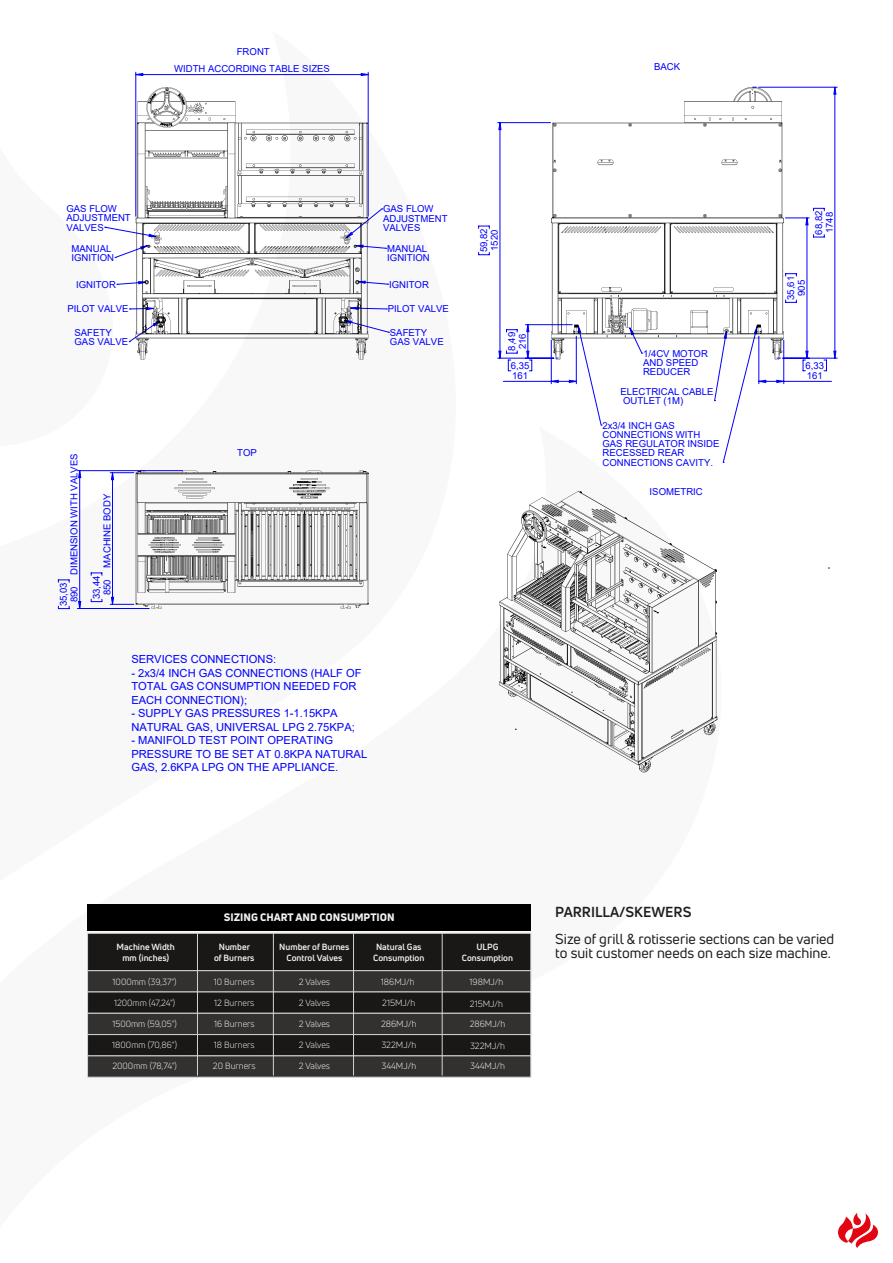
<style>
.page{position:relative;width:893px;height:1263px;background:#fff}
.page>*{position:absolute;margin:0;border:0;box-sizing:border-box;transform-origin:0 0}
.t1{font:14.25px/13.5px "Uni Neue";color:#1d1d1b}
.t2{font:700 14.25px "Uni Neue";color:#1d1d1b}
.t3{font:11.1px/13.5px "Arial";color:#00f}
.t4{font:800 10.65px "Uni Neue";color:#f2f2f1}
.t5{font:9.6px/9.3px "Arial";color:#00f}
.t6{font:8.85px "Uni Neue";color:#f2f2f1}
.t7{font:700 8.85px/10.6px "Uni Neue";color:#f2f2f1;text-align:center}
</style>
<div class="page">
<svg style="left:838px;top:1213px;width:40px;height:35px"></svg>
<div style="left:87px;top:933px;width:444px;height:38px;background:#191817;border:1px solid #d3d3d3"></div>
<div style="left:87px;top:970px;width:444px;height:22px;background:#333130;border:1px solid #d3d3d3"></div>
<div style="left:87px;top:992px;width:444px;height:21px;background:#191817"></div>
<div style="left:88px;top:905px;width:443px;height:26px;background:#000"></div>
<div style="left:87px;top:1013px;width:444px;height:22px;background:#333130;border:1px solid #d3d3d3"></div>
<div style="left:87px;top:1034px;width:444px;height:22px;background:#191817;border:1px solid #d3d3d3"></div>
<div style="left:87px;top:1056px;width:444px;height:21px;background:#333130"></div>
<hr style="left:197px;top:933px;width:1px;height:142px;background:#d3d3d3">
<hr style="left:273px;top:933px;width:1px;height:142px;background:#d3d3d3">
<hr style="left:353px;top:933px;width:1px;height:142px;background:#d3d3d3">
<hr style="left:442px;top:933px;width:1px;height:142px;background:#d3d3d3">
<svg style="left:824px;top:360px;width:3px;height:11px"></svg>
<hr style="left:784px;top:381px;width:47px;height:1px;background:#00f">
<svg style="left:508px;top:360px;width:3px;height:11px"></svg>
<hr style="left:503px;top:381px;width:48px;height:1px;background:#00f">
<hr style="left:783px;top:358px;width:54px;height:1px;background:#00f">
<hr style="left:759px;top:87px;width:78px;height:1px;background:#00f">
<svg style="left:478px;top:252px;width:12px;height:3px"></svg>
<svg style="left:478px;top:226px;width:12px;height:2px"></svg>
<hr style="left:498px;top:358px;width:56px;height:1px;background:#00f">
<hr style="left:498px;top:122px;width:53px;height:1px;background:#00f">
<svg style="left:525px;top:359px;width:284px;height:104px"></svg>
<svg style="left:499px;top:87px;width:337px;height:271px"></svg>
<svg style="left:551px;top:87px;width:233px;height:272px"></svg>
<svg style="left:499px;top:491px;width:218px;height:281px"></svg>
<hr style="left:136px;top:72px;width:1px;height:144px;background:#00f">
<hr style="left:368px;top:72px;width:1px;height:144px;background:#00f">
<svg style="left:368px;top:308px;width:19px;height:2px"></svg>
<svg style="left:129px;top:308px;width:7px;height:2px"></svg>
<svg style="left:368px;top:282px;width:21px;height:3px"></svg>
<svg style="left:117px;top:282px;width:19px;height:3px"></svg>
<svg style="left:135px;top:73px;width:234px;height:3px"></svg>
<svg style="left:136px;top:87px;width:232px;height:272px"></svg>
<svg style="left:129px;top:320px;width:31px;height:22px"></svg>
<svg style="left:344px;top:320px;width:46px;height:14px"></svg>
<svg style="left:346px;top:208px;width:37px;height:30px"></svg>
<svg style="left:356px;top:245px;width:31px;height:9px"></svg>
<svg style="left:104px;top:217px;width:53px;height:20px"></svg>
<svg style="left:115px;top:245px;width:33px;height:13px"></svg>
<svg style="left:58px;top:606px;width:12px;height:3px"></svg>
<svg style="left:58px;top:580px;width:12px;height:2px"></svg>
<hr style="left:77px;top:470px;width:106px;height:1px;background:#00f">
<hr style="left:77px;top:608px;width:72px;height:1px;background:#00f">
<svg style="left:78px;top:470px;width:291px;height:139px"></svg>
<p class="t5" style="left:237px;top:47px;width:34px">FRONT</p>
<p class="t5" style="left:174px;top:64px;width:157px">WIDTH ACCORDING TABLE SIZES</p>
<p class="t5" style="left:654px;top:62px;width:28px">BACK</p>
<p class="t5" style="left:66px;top:204px;width:66px">GAS FLOW<br>ADJUSTMENT<br>VALVES</p>
<p class="t5" style="left:383px;top:204px;width:66px">GAS FLOW<br>ADJUSTMENT<br>VALVES</p>
<p class="t5" style="left:72px;top:244px;width:44px">MANUAL<br>IGNITION</p>
<p class="t5" style="left:387px;top:244px;width:44px">MANUAL<br>IGNITION</p>
<p class="t5" style="left:76px;top:280px;width:41px">IGNITOR</p>
<p class="t5" style="left:389px;top:280px;width:41px">IGNITOR</p>
<p class="t5" style="left:67px;top:304px;width:63px">PILOT VALVE</p>
<p class="t5" style="left:388px;top:304px;width:63px">PILOT VALVE</p>
<p class="t5" style="left:75px;top:328px;width:55px">SAFETY<br>GAS VALVE</p>
<p class="t5" style="left:390px;top:328px;width:55px">SAFETY<br>GAS VALVE</p>
<p class="t5" style="left:58px;top:602px;width:150px;line-height:10.6px;text-indent:-4px;rotate:-90deg">35,03<br>890 DIMENSION WITH VALVES</p>
<p class="t5" style="left:91px;top:595px;width:103px;line-height:10.6px;text-indent:-4px;rotate:-90deg">33,44<br>850 MACHINE BODY</p>
<p class="t5" style="left:237px;top:448px;width:21px">TOP</p>
<p class="t3" style="left:131px;top:652px;width:146px">SERVICES CONNECTIONS:</p>
<p class="t3" style="left:131px;top:666px;width:232px">- 2x3/4 INCH GAS CONNECTIONS (HALF OF<br>TOTAL GAS CONSUMPTION NEEDED FOR<br>EACH CONNECTION);</p>
<p class="t3" style="left:131px;top:706px;width:225px">- SUPPLY GAS PRESSURES 1-1.15KPA<br>NATURAL GAS, UNIVERSAL LPG 2.75KPA;</p>
<p class="t3" style="left:131px;top:733px;width:237px">- MANIFOLD TEST POINT OPERATING<br>PRESSURE TO BE SET AT 0.8KPA NATURAL<br>GAS, 2.6KPA LPG ON THE APPLIANCE.</p>
<p class="t5" style="left:478px;top:252px;width:25px;line-height:10.6px;rotate:-90deg">59,82<br>1520</p>
<p class="t5" style="left:813px;top:235px;width:25px;line-height:10.6px;rotate:-90deg">68,82<br>1748</p>
<p class="t5" style="left:785px;top:300px;width:25px;line-height:10.6px;text-align:center;rotate:-90deg">35,61<br>905</p>
<p class="t5" style="left:506px;top:351px;width:20px;line-height:10.6px;rotate:-90deg">8,49<br>216</p>
<p class="t5" style="left:643px;top:348px;width:66px">1/4CV MOTOR<br>AND SPEED<br>REDUCER</p>
<p class="t5" style="left:511px;top:360px;width:20px;line-height:10.6px">6,35<br>161</p>
<p class="t5" style="left:805px;top:360px;width:20px;line-height:10.6px">6,33<br>161</p>
<p class="t5" style="left:620px;top:387px;width:95px">ELECTRICAL CABLE<br>OUTLET (1M)</p>
<p class="t5" style="left:602px;top:420px;width:119px">2x3/4 INCH GAS<br>CONNECTIONS WITH<br>GAS REGULATOR INSIDE<br>RECESSED REAR<br>CONNECTIONS CAVITY.</p>
<p class="t5" style="left:650px;top:487px;width:55px">ISOMETRIC</p>
<p class="t4" style="left:224px;top:910px;width:172px">SIZING CHART AND CONSUMPTION</p>
<p class="t7" style="left:214px;top:942px;width:42px">Number of Burners</p>
<p class="t6" style="left:214px;top:977px;width:42px">10 Burners</p>
<p class="t6" style="left:214px;top:998px;width:42px">12 Burners</p>
<p class="t6" style="left:214px;top:1019px;width:42px">16 Burners</p>
<p class="t6" style="left:214px;top:1040px;width:42px">18 Burners</p>
<p class="t6" style="left:213px;top:1061px;width:44px">20 Burners</p>
<p class="t7" style="left:279px;top:942px;width:72px">Number of Burnes<br>Control Valves</p>
<p class="t6" style="left:299px;top:977px;width:33px">2 Valves</p>
<p class="t6" style="left:299px;top:1019px;width:33px">2 Valves</p>
<p class="t6" style="left:299px;top:1040px;width:33px">2 Valves</p>
<p class="t6" style="left:299px;top:1061px;width:33px">2 Valves</p>
<p class="t7" style="left:117px;top:942px;width:60px">Machine Width mm (inches)</p>
<p class="t7" style="left:373px;top:942px;width:53px">Natural Gas<br>Consumption</p>
<p class="t6" style="left:381px;top:977px;width:35px">186MJ/h</p>
<p class="t6" style="left:382px;top:998px;width:35px">215MJ/h</p>
<p class="t6" style="left:381px;top:1019px;width:37px">286MJ/h</p>
<p class="t6" style="left:381px;top:1040px;width:36px">322MJ/h</p>
<p class="t6" style="left:381px;top:1061px;width:36px">344MJ/h</p>
<p class="t6" style="left:113px;top:977px;width:65px">1000mm (39,37”)</p>
<p class="t6" style="left:114px;top:998px;width:63px">1200mm (47,24”)</p>
<p class="t6" style="left:112px;top:1019px;width:66px">1500mm (59,05”)</p>
<p class="t6" style="left:112px;top:1040px;width:66px">1800mm (70,86”)</p>
<p class="t6" style="left:112px;top:1061px;width:66px">2000mm (78,74”)</p>
<p class="t6" style="left:299px;top:998px;width:33px">2 Valves</p>
<p class="t7" style="left:462px;top:942px;width:53px">ULPG<br>Consumption</p>
<p class="t6" style="left:470px;top:977px;width:35px">198MJ/h</p>
<p class="t6" style="left:470px;top:998px;width:35px">215MJ/h</p>
<p class="t6" style="left:470px;top:1019px;width:37px">286MJ/h</p>
<p class="t6" style="left:470px;top:1040px;width:36px">322MJ/h</p>
<p class="t6" style="left:470px;top:1061px;width:36px">344MJ/h</p>
<h1 class="t2" style="left:555px;top:903px;width:138px">PARRILLA/SKEWERS</h1>
<h1 class="t1" style="left:555px;top:932px;width:281px">Size of grill &amp; rotisserie sections can be varied to suit customer needs on each size machine.</h1>
</div>
